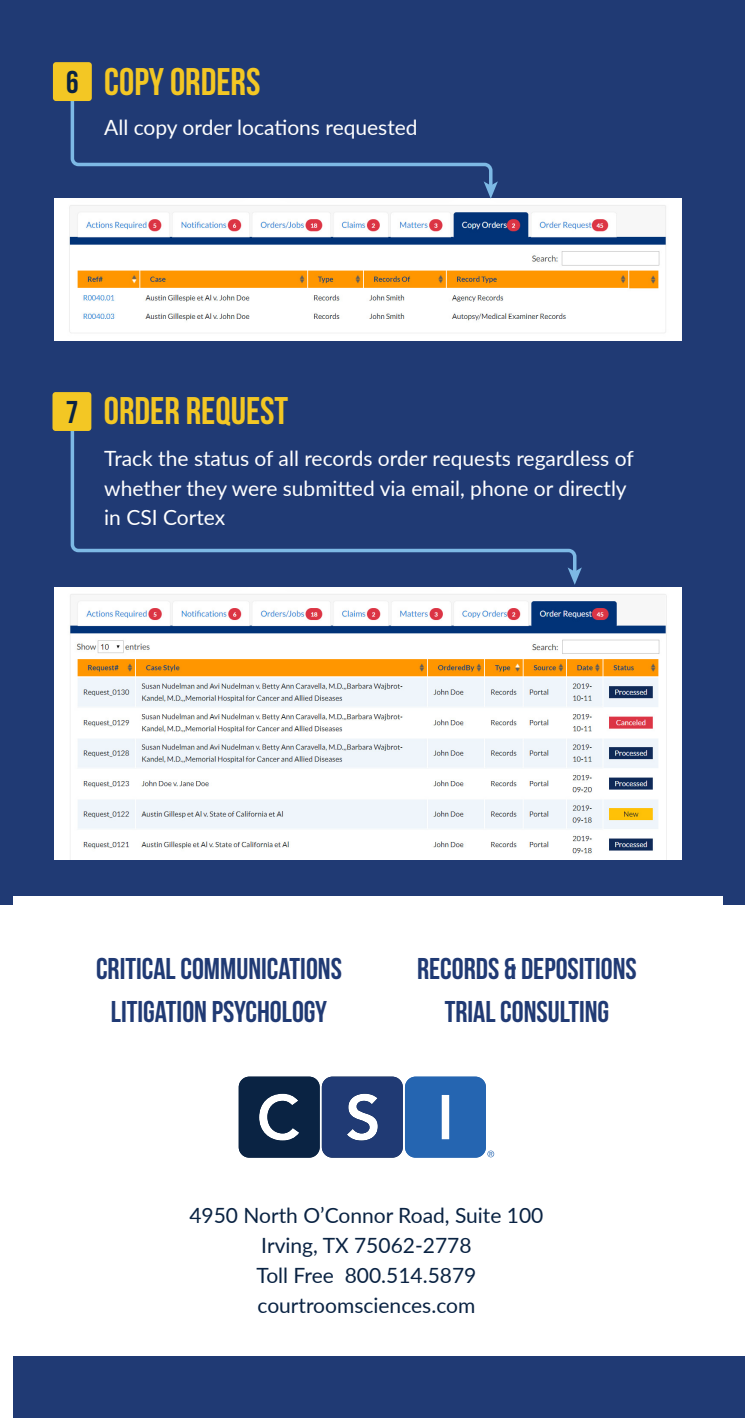
<style>
.page{position:relative;width:745px;height:1418px;background:#fff}
.page>*{position:absolute;margin:0;border:0;box-sizing:border-box;transform-origin:0 0}
.t1{font:38.5px "Bebas Neue";color:#f3c724}
.t2{font:30.1px/42.9px "Bebas Neue";color:#203a74;text-align:center}
.t3{font:21px/29.8px "Lato";color:#fff}
.t4{font:21px/30.1px "Lato";color:#0a2343;text-align:center}
.s1{font-size:31.5px;color:#0a2343}
</style>
<div class="page">
<div style="left:0;top:0;width:745px;height:905px;background:#203a74"></div>
<div style="left:14px;top:896px;width:709px;height:521px;background:#fff"></div>
<div style="left:14px;top:1356px;width:731px;height:62px;background:#203a74"></div>
<svg style="left:239px;top:1076px;width:255px;height:81px;background:#395a8a"></svg>
<div style="left:52px;top:392px;width:39px;height:39px;background:#f3c724;border-radius:3px"></div>
<img style="left:54px;top:199px;width:628px;height:142px">
<svg style="left:70px;top:101px;width:423px;height:81px"></svg>
<svg style="left:484px;top:181px;width:14px;height:18px"></svg>
<div style="left:53px;top:62px;width:39px;height:39px;background:#f3c724;border-radius:3px"></div>
<svg style="left:70px;top:427px;width:507px;height:141px"></svg>
<svg style="left:568px;top:567px;width:14px;height:18px"></svg>
<img style="left:55px;top:587px;width:627px;height:272px">
<h1 class="t1" style="left:66px;top:60px;width:196px"><span class="s1">6</span> COPY ORDERS</h1>
<p class="t3" style="left:104px;top:112px;width:315px">All copy order locations requested</p>
<h1 class="t1" style="left:66px;top:390px;width:224px"><span class="s1">7</span> ORDER REQUEST</h1>
<p class="t3" style="left:104px;top:442px;width:531px">Track the status of all records order requests regardless of whether they were submitted via email, phone or directly in CSI Cortex</p>
<h2 class="t2" style="left:96px;top:947px;width:247px">CRITICAL COMMUNICATIONS<br>LITIGATION PSYCHOLOGY</h2>
<h2 class="t2" style="left:417px;top:947px;width:221px">RECORDS &amp; DEPOSITIONS<br>TRIAL CONSULTING</h2>
<p class="t4" style="left:189px;top:1199px;width:356px">4950 North O’Connor Road, Suite 100<br>Irving, TX 75062-2778<br>Toll Free 800.514.5879 courtroomsciences.com</p>
</div>
